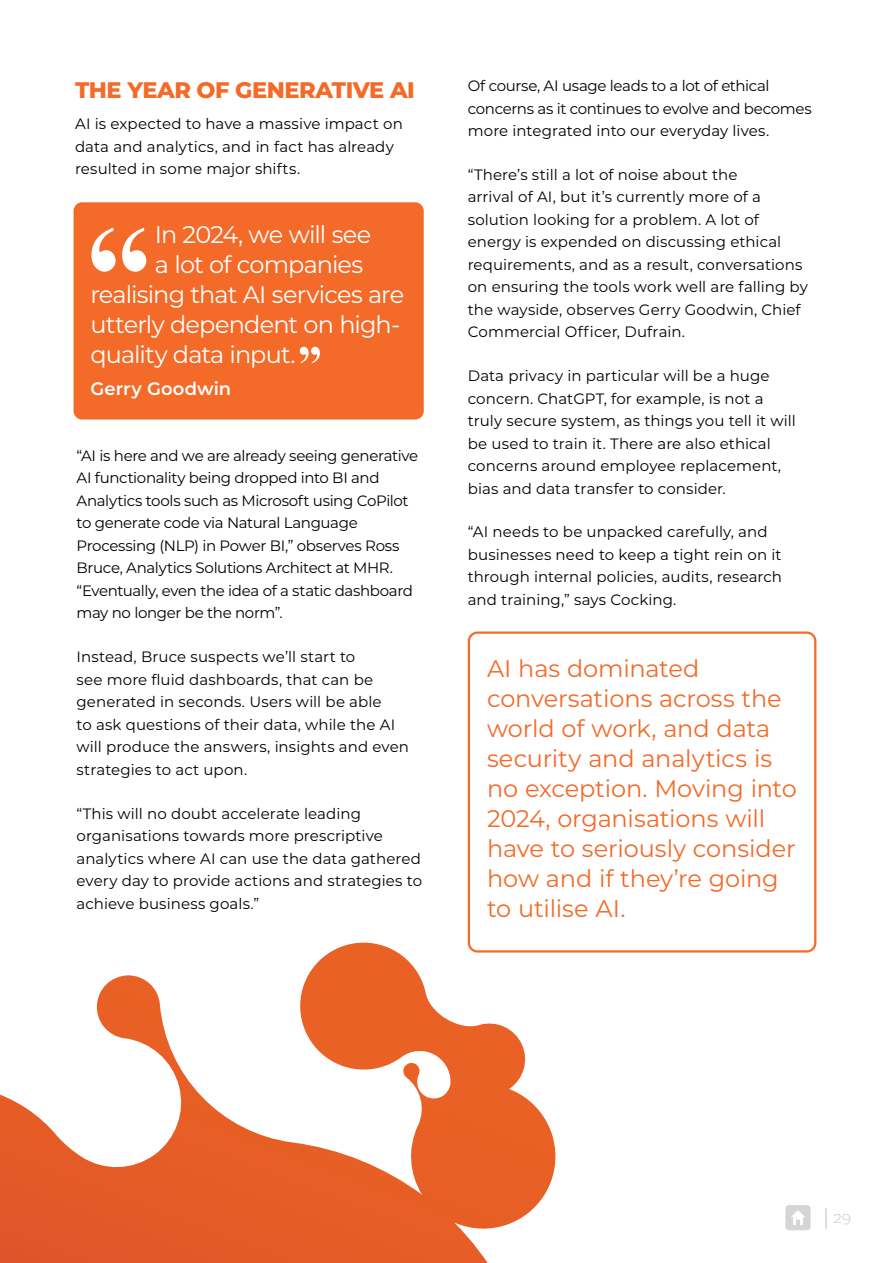
<style>
.page{position:relative;width:893px;height:1263px;background:#fff}
.page>*{position:absolute;margin:0;border:0;box-sizing:border-box;transform-origin:0 0}
.t1{font:24px/30px "Montserrat";letter-spacing:-.005em;color:#f36a29}
.t2{font:24px "Montserrat";letter-spacing:-.035em;color:#fff}
.t3{font:800 22.5px "Montserrat";letter-spacing:-.02em;color:#f36a29}
.t4{font:600 18px "Montserrat";letter-spacing:.005em;color:#fff}
.t5{font:15px/22.5px "Montserrat";color:#000}
.t6{font:15px/22.5px "Montserrat";letter-spacing:-.025em;color:#000}
.t7{font:15px/22.5px "Montserrat";letter-spacing:-.02em;color:#000}
.t8{font:15px "Montserrat";color:#d4d6d6}
</style>
<div class="page">
<svg style="left:785px;top:1205px;width:26px;height:25px"></svg>
<hr style="left:825px;top:1209px;width:2px;height:20px;background:#d4d6d6">
<div style="left:74px;top:202px;width:350px;height:217px;background:#f36a29;border-radius:9px"></div>
<svg style="left:300px;top:347px;width:20px;height:16px"></svg>
<svg style="left:91px;top:228px;width:55px;height:44px"></svg>
<div style="left:468px;top:631px;width:348px;height:321px;border:2px solid #f36a29;border-radius:9px"></div>
<svg style="left:0;top:940px;width:556px;height:323px"></svg>
<h2 class="t3" style="left:75px;top:74px;width:341px">THE YEAR OF GENERATIVE AI</h2>
<p class="t5" style="left:75px;top:112px;width:329px">AI is expected to have a massive impact on data and analytics, and in fact has already resulted in some major shifts.</p>
<h1 class="t2" style="left:155px;top:218px;width:218px">In 2024, we will see</h1>
<h1 class="t2" style="left:155px;top:248px;width:210px">a lot of companies</h1>
<h1 class="t2" style="left:91px;top:278px;width:315px">realising that AI services are</h1>
<h1 class="t2" style="left:91px;top:308px;width:311px">utterly dependent on high-</h1>
<h1 class="t2" style="left:91px;top:338px;width:206px">quality data input.</h1>
<p class="t4" style="left:91px;top:376px;width:142px">Gerry Goodwin</p>
<p class="t6" style="left:77px;top:444px;width:343px">“AI is here and we are already seeing generative AI functionality being dropped into BI and Analytics tools such as Microsoft using CoPilot to generate code via Natural Language Processing (NLP) in Power BI,” observes Ross Bruce, Analytics Solutions Architect at MHR. “Eventually, even the idea of a static dashboard may no longer be the norm”.</p>
<p class="t5" style="left:77px;top:645px;width:334px">Instead, Bruce suspects we’ll start to<br>see more fluid dashboards, that can be generated in seconds. Users will be able<br>to ask questions of their data, while the AI will produce the answers, insights and even strategies to act upon.</p>
<p class="t5" style="left:77px;top:801px;width:347px">“This will no doubt accelerate leading organisations towards more prescriptive analytics where AI can use the data gathered every day to provide actions and strategies to achieve business goals.”</p>
<p class="t7" style="left:468px;top:74px;width:345px">Of course, AI usage leads to a lot of ethical concerns as it continues to evolve and becomes more integrated into our everyday lives.</p>
<p class="t5" style="left:468px;top:163px;width:342px">“There’s still a lot of noise about the<br>arrival of AI, but it’s currently more of a solution looking for a problem. A lot of energy is expended on discussing ethical requirements, and as a result, conversations on ensuring the tools work well are falling by the wayside, observes Gerry Goodwin, Chief Commercial Officer, Dufrain.</p>
<p class="t5" style="left:468px;top:364px;width:330px">Data privacy in particular will be a huge concern. ChatGPT, for example, is not a truly secure system, as things you tell it will be used to train it. There are also ethical concerns around employee replacement, bias and data transfer to consider.</p>
<p class="t5" style="left:468px;top:520px;width:316px">“AI needs to be unpacked carefully, and businesses need to keep a tight rein on it through internal policies, audits, research and training,” says Cocking.</p>
<h1 class="t1" style="left:487px;top:653px;width:311px">AI has dominated conversations across the world of work, and data security and analytics is no exception. Moving into<br>2024, organisations will have to seriously consider how and if they’re going to utilise AI.</h1>
<p class="t8" style="left:834px;top:1207px;width:19px">29</p>
</div>
